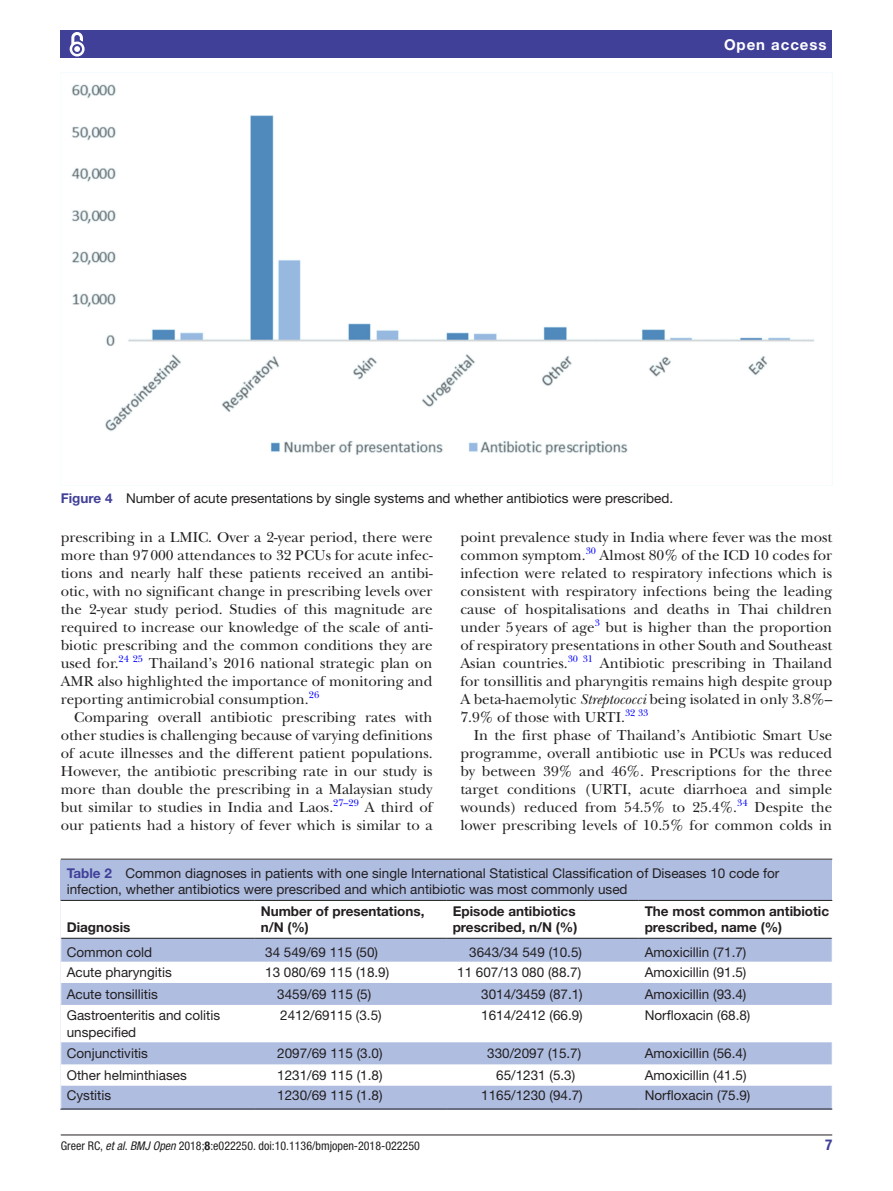
<style>
.page{position:relative;width:893px;height:1191px;background:#fff}
.page>*{position:absolute;margin:0;border:0;box-sizing:border-box;transform-origin:0 0}
.t1{font:15px/18px "New Baskerville";color:#231f20;text-align:justify}
.t2{font:700 15px "Helvetica Neue LT Std";letter-spacing:.065em;color:#fff}
.t3{font:700 condensed 15px "Helvetica Neue LT Std";color:#414099}
.t4{font:13.5px/16.5px "Helvetica Neue LT Std";color:#231f20}
.t5{font:700 13.5px/16.2px "Helvetica Neue LT Std";color:#231f20}
.t6{font:condensed 12px "Helvetica Neue LT Std";color:#231f20}
.t7{font:9.9px "New Baskerville";color:#00f}
.s1{font-weight:700;color:#414099}
.s2{font-style:italic}
.s3{font-weight:700}
</style>
<div class="page">
<hr style="left:61px;top:1134px;width:771px;height:1px;background:#231f20">
<div style="left:61px;top:31px;width:771px;height:27px;background:#414099"></div>
<svg style="left:69px;top:32px;width:16px;height:25px"></svg>
<img style="left:71px;top:84px;width:743px;height:371px">
<div style="left:61px;top:859px;width:771px;height:250px;background:#afbde1"></div>
<hr style="left:61px;top:858px;width:771px;height:1px;background:#231f20">
<div style="left:61px;top:901px;width:771px;height:37px;background:#fff"></div>
<svg style="left:61px;top:939px;width:771px;height:169px"></svg>
<hr style="left:61px;top:900px;width:194px;height:1px;background:#231f20">
<hr style="left:61px;top:938px;width:194px;height:1px;background:#231f20">
<hr style="left:255px;top:900px;width:192px;height:1px;background:#231f20">
<hr style="left:255px;top:938px;width:192px;height:1px;background:#231f20">
<hr style="left:447px;top:900px;width:192px;height:1px;background:#231f20">
<hr style="left:447px;top:938px;width:192px;height:1px;background:#231f20">
<hr style="left:639px;top:900px;width:193px;height:1px;background:#231f20">
<hr style="left:639px;top:938px;width:193px;height:1px;background:#231f20">
<hr style="left:61px;top:1108px;width:194px;height:1px;background:#231f20">
<hr style="left:255px;top:1108px;width:192px;height:1px;background:#231f20">
<hr style="left:447px;top:1108px;width:192px;height:1px;background:#231f20">
<hr style="left:639px;top:1108px;width:193px;height:1px;background:#231f20">
<svg style="left:60px;top:938px;width:1px;height:66px"></svg>
<svg style="left:60px;top:1042px;width:1px;height:66px"></svg>
<p class="t2" style="left:724px;top:35px;width:104px">Open access</p>
<p class="t4" style="left:61px;top:489px;width:614px"><span class="s1">Figure 4</span> Number of acute presentations by single systems and whether antibiotics were prescribed.</p>
<p class="t1" style="left:61px;top:528px;width:373px">prescribing in a LMIC. Over a 2-year period, there were more than 97000 attendances to 32 PCUs for acute infec&shy;tions and nearly half these patients received an antibi&shy;otic, with no significant change in prescribing levels over the 2-year study period. Studies of this magnitude are required to increase our knowledge of the scale of anti&shy;biotic prescribing and the common conditions they are used for.</p>
<p class="t7" style="left:119px;top:652px;width:26px">24 25</p>
<p class="t1" style="left:61px;top:654px;width:373px;text-indent:88px">Thailand’s 2016 national strategic plan on AMR also highlighted the importance of monitoring and reporting antimicrobial consumption.</p>
<p class="t7" style="left:309px;top:688px;width:12px">26</p>
<p class="t1" style="left:61px;top:708px;width:373px;text-indent:14px">Comparing overall antibiotic prescribing rates with other studies is challenging because of varying definitions of acute illnesses and the different patient populations.<br>However, the antibiotic prescribing rate in our study is more than double the prescribing in a Malaysian study but similar to studies in India and Laos.</p>
<p class="t7" style="left:333px;top:796px;width:27px">27–29</p>
<p class="t1" style="left:61px;top:798px;width:373px;text-align:right">A third of<br>our patients had a history of fever which is similar to a</p>
<p class="t1" style="left:460px;top:528px;width:373px">point prevalence study in India where fever was the most common symptom.</p>
<p class="t7" style="left:586px;top:544px;width:12px">30</p>
<p class="t1" style="left:460px;top:546px;width:373px;text-indent:139px">Almost 80% of the ICD 10 codes for infection were related to respiratory infections which is consistent with respiratory infections being the leading cause of hospitalisations and deaths in Thai children under 5years of age</p>
<p class="t7" style="left:595px;top:616px;width:7px">3</p>
<p class="t1" style="left:460px;top:618px;width:373px;text-indent:145px">but is higher than the proportion of respiratory presentations in other South and Southeast Asian countries.</p>
<p class="t7" style="left:568px;top:652px;width:27px">30 31</p>
<p class="t1" style="left:460px;top:654px;width:373px;text-indent:140px">Antibiotic prescribing in Thailand for tonsillitis and pharyngitis remains high despite group A beta-haemolytic <span class="s2">Streptococci</span> being isolated in only 3.8%– 7.9% of those with URTI.</p>
<p class="t7" style="left:625px;top:706px;width:25px">32 33</p>
<p class="t1" style="left:460px;top:726px;width:373px;text-indent:14px">In the first phase of Thailand’s Antibiotic Smart Use programme, overall antibiotic use in PCUs was reduced by between 39% and 46%. Prescriptions for the three target conditions (URTI, acute diarrhoea and simple wounds) reduced from 54.5% to 25.4%.</p>
<p class="t7" style="left:737px;top:796px;width:12px">34</p>
<p class="t1" style="left:460px;top:798px;width:373px;text-align:right">Despite the<br>lower prescribing levels of 10.5% for common colds in</p>
<p class="t4" style="left:67px;top:864px;width:714px"><span class="s1">Table 2</span> Common diagnoses in patients with one single International Statistical Classification of Diseases 10 code for infection, whether antibiotics were prescribed and which antibiotic was most commonly used</p>
<p class="t5" style="left:67px;top:919px;width:65px">Diagnosis</p>
<p class="t5" style="left:261px;top:903px;width:165px">Number of presentations, n/N (%)</p>
<p class="t5" style="left:453px;top:903px;width:126px">Episode antibiotics prescribed, n/N (%)</p>
<p class="t5" style="left:645px;top:903px;width:186px">The most common antibiotic prescribed, name (%)</p>
<p class="t4" style="left:67px;top:943px;width:87px">Common cold</p>
<p class="t4" style="left:265px;top:943px;width:114px">34 549/69 115 (50)</p>
<p class="t4" style="left:469px;top:943px;width:114px">3643/34 549 (10.5)</p>
<p class="t4" style="left:645px;top:943px;width:103px">Amoxicillin (71.7)</p>
<p class="t4" style="left:67px;top:963px;width:107px">Acute pharyngitis</p>
<p class="t4" style="left:265px;top:963px;width:126px">13 080/69 115 (18.9)</p>
<p class="t4" style="left:457px;top:963px;width:126px">11 607/13 080 (88.7)</p>
<p class="t4" style="left:645px;top:963px;width:103px">Amoxicillin (91.5)</p>
<p class="t4" style="left:67px;top:985px;width:93px">Acute tonsillitis</p>
<p class="t4" style="left:277px;top:985px;width:96px">3459/69 115 (5)</p>
<p class="t4" style="left:481px;top:985px;width:103px">3014/3459 (87.1)</p>
<p class="t4" style="left:645px;top:985px;width:103px">Amoxicillin (93.4)</p>
<p class="t4" style="left:67px;top:1007px;width:155px">Gastroenteritis and colitis unspecified</p>
<p class="t4" style="left:280px;top:1007px;width:103px">2412/69115 (3.5)</p>
<p class="t4" style="left:481px;top:1007px;width:103px">1614/2412 (66.9)</p>
<p class="t4" style="left:645px;top:1007px;width:107px">Norfloxacin (68.8)</p>
<p class="t4" style="left:67px;top:1045px;width:83px">Conjunctivitis</p>
<p class="t4" style="left:277px;top:1045px;width:107px">2097/69 115 (3.0)</p>
<p class="t4" style="left:487px;top:1045px;width:96px">330/2097 (15.7)</p>
<p class="t4" style="left:645px;top:1045px;width:103px">Amoxicillin (56.4)</p>
<p class="t4" style="left:67px;top:1066px;width:122px">Other helminthiases</p>
<p class="t4" style="left:277px;top:1066px;width:107px">1231/69 115 (1.8)</p>
<p class="t4" style="left:496px;top:1066px;width:81px">65/1231 (5.3)</p>
<p class="t4" style="left:645px;top:1066px;width:103px">Amoxicillin (41.5)</p>
<p class="t4" style="left:67px;top:1086px;width:46px">Cystitis</p>
<p class="t4" style="left:277px;top:1086px;width:107px">1230/69 115 (1.8)</p>
<p class="t4" style="left:481px;top:1086px;width:103px">1165/1230 (94.7)</p>
<p class="t4" style="left:645px;top:1086px;width:107px">Norfloxacin (75.9)</p>
<p class="t6" style="left:61px;top:1138px;width:361px">Greer RC, <span class="s2">et al</span>. <span class="s2">BMJ Open</span> 2018;<span class="s3">8</span>:e022250. doi:10.1136/bmjopen-2018-022250</p>
<p class="t3" style="left:825px;top:1135px;width:9px">7</p>
</div>
